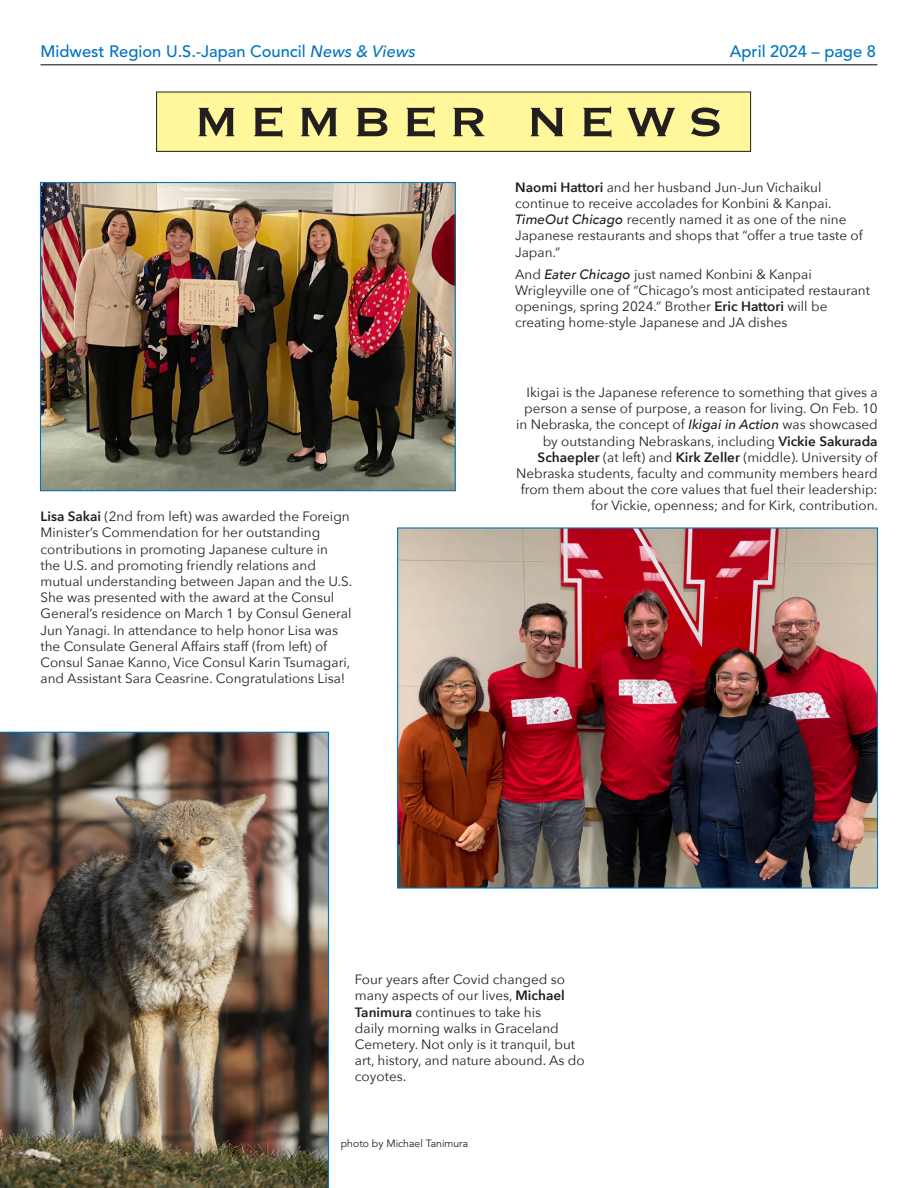
<style>
.page{position:relative;width:918px;height:1188px;background:#fff}
.page>*{position:absolute;margin:0;border:0;box-sizing:border-box;transform-origin:0 0}
.t1{font:54px "Copperplate";letter-spacing:.2em;color:#231f20}
.t2{font:500 16.5px "Avenir";color:#0075bf}
.t3{font:13.5px/16.2px "Avenir Next";color:#231f20}
.t4{font:10.5px "Avenir";color:#231f20}
.s1{font-family:"Avenir Next";font-style:italic}
.s2{font-weight:600}
.s3{font-weight:500;font-style:italic}
</style>
<div class="page">
<hr style="left:40px;top:64px;width:838px;height:1px;background:#231f20">
<div style="left:157px;top:92px;width:594px;height:59px;background:#fff79a"></div>
<div style="left:156px;top:92px;width:595px;height:60px;border:1px solid #231f20"></div>
<img style="left:399px;top:529px;width:477px;height:358px">
<img style="left:42px;top:184px;width:412px;height:305px">
<div style="left:40px;top:182px;width:416px;height:309px;border:1px solid #0075bf"></div>
<img style="left:0;top:732px;width:329px;height:456px">
<p class="t2" style="left:40px;top:42px;width:377px">Midwest Region U.S.-Japan Council <span class="s1">News &amp; Views</span></p>
<p class="t2" style="left:730px;top:42px;width:148px">April 2024 – page 8</p>
<p class="t1" style="left:194px;top:86px;width:531px">MEMBER NEWS</p>
<p class="t3" style="left:40px;top:508px;width:313px"><span class="s2">Lisa Sakai</span> (2nd from left) was awarded the Foreign Minister’s Commendation for her outstanding contributions in promoting Japanese culture in<br>the U.S. and promoting friendly relations and mutual understanding between Japan and the U.S.<br>She was presented with the award at the Consul General’s residence on March 1 by Consul General Jun Yanagi. In attendance to help honor Lisa was the Consulate General Affairs staff (from left) of Consul Sanae Kanno, Vice Consul Karin Tsumagari, and Assistant Sara Ceasrine. Congratulations Lisa!</p>
<p class="t3" style="left:515px;top:178px;width:349px"><span class="s2">Naomi Hattori</span> and her husband Jun-Jun Vichaikul continue to receive accolades for Konbini &amp; Kanpai.<br><span class="s3">TimeOut Chicago</span> recently named it as one of the nine Japanese restaurants and shops that “offer a true taste of Japan.”</p>
<p class="t3" style="left:515px;top:265px;width:356px">And <span class="s3">Eater Chicago</span> just named Konbini &amp; Kanpai Wrigleyville one of “Chicago’s most anticipated restaurant openings, spring 2024.” Brother <span class="s2">Eric Hattori</span> will be creating home-style Japanese and JA dishes</p>
<p class="t3" style="left:516px;top:384px;width:364px;text-align:right">Ikigai is the Japanese reference to something that gives a person a sense of purpose, a reason for living. On Feb. 10 in Nebraska, the concept of <span class="s3">Ikigai in Action</span> was showcased by outstanding Nebraskans, including <span class="s2">Vickie Sakurada Schaepler</span> (at left) and <span class="s2">Kirk Zeller</span> (middle). University of Nebraska students, faculty and community members heard from them about the core values that fuel their leadership: for Vickie, openness; and for Kirk, contribution.</p>
<p class="t3" style="left:355px;top:971px;width:231px">Four years after Covid changed so many aspects of our lives, <span class="s2">Michael<br>Tanimura</span> continues to take his<br>daily morning walks in Graceland<br>Cemetery. Not only is it tranquil, but art, history, and nature abound. As do coyotes.</p>
<p class="t4" style="left:341px;top:1138px;width:129px">photo by Michael Tanimura</p>
</div>
